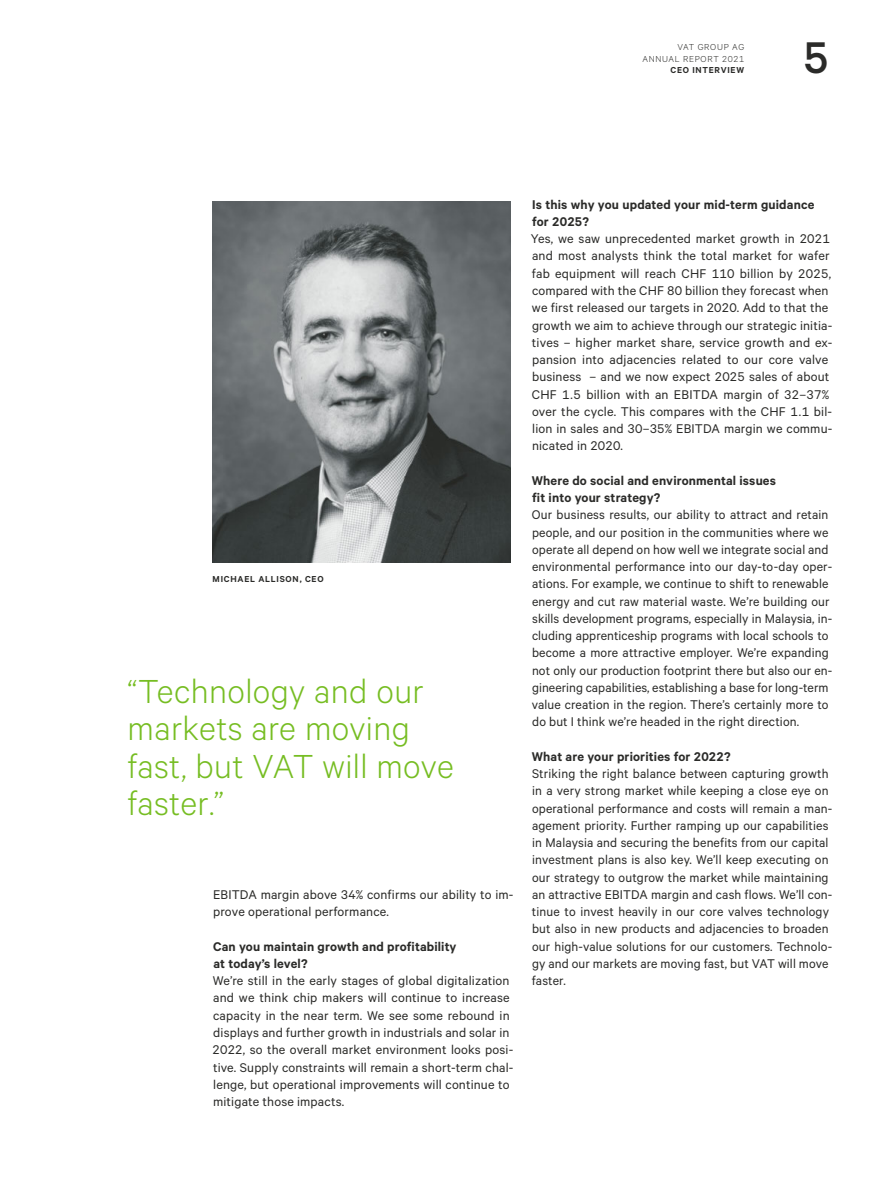
<style>
.page{position:relative;width:893px;height:1191px;background:#fff}
.page>*{position:absolute;margin:0;border:0;box-sizing:border-box;transform-origin:0 0}
.t1{font:500 49.95px "Calibre";color:#2b2b29}
.t2{font:300 37.5px/37.5px "Calibre";letter-spacing:.01em;color:#76bd22}
.t3{font:14.25px/17.2px "Calibre";letter-spacing:.01em;color:#2b2b29}
.t4{font:600 14.25px/17.2px "Calibre";letter-spacing:.01em;color:#2b2b29}
.t5{font:600 9.75px "Calibre";letter-spacing:.08em;color:#2b2b29}
.t6{font:300 9.75px/11.7px "Calibre";letter-spacing:.07em;color:#2b2b29;text-align:right}
</style>
<div class="page">
<img style="left:213px;top:202px;width:297px;height:360px">
<p class="t6" style="left:642px;top:41px;width:103px">VAT GROUP AG<br>ANNUAL REPORT 2021</p>
<p class="t5" style="left:671px;top:64px;width:75px">CEO INTERVIEW</p>
<h1 class="t1" style="left:803px;top:28px;width:27px">5</h1>
<p class="t5" style="left:213px;top:573px;width:113px">MICHAEL ALLISON, CEO</p>
<h2 class="t2" style="left:128px;top:670px;width:328px">“Technology and our markets are moving fast, but VAT will move faster.”</h2>
<p class="t3" style="left:213px;top:885px;width:302px">EBITDA margin above 34% confirms our ability to im&shy;prove operational performance.</p>
<p class="t4" style="left:213px;top:937px;width:245px">Can you maintain growth and profitability at today’s level?</p>
<p class="t3" style="left:213px;top:971px;width:302px">We’re still in the early stages of global digitalization and we think chip makers will continue to increase capacity in the near term. We see some rebound in displays and further growth in industrials and solar in 2022, so the overall market environment looks posi&shy;tive. Supply constraints will remain a short-term chal&shy;lenge, but operational improvements will continue to mitigate those impacts.</p>
<p class="t4" style="left:532px;top:195px;width:284px">Is this why you updated your mid-term guidance for 2025?</p>
<p class="t3" style="left:531px;top:230px;width:303px">Yes, we saw unprecedented market growth in 2021 and most analysts think the total market for wafer fab equipment will reach CHF 110 billion by 2025, compared with the CHF 80 billion they forecast when we first released our targets in 2020. Add to that the growth we aim to achieve through our strategic initia&shy;tives – higher market share, service growth and ex&shy;pansion into adjacencies related to our core valve business – and we now expect 2025 sales of about CHF 1.5 billion with an EBITDA margin of 32–37% over the cycle. This compares with the CHF 1.1 bil&shy;lion in sales and 30–35% EBITDA margin we commu&shy;nicated in 2020.</p>
<p class="t4" style="left:532px;top:471px;width:246px">Where do social and environmental issues fit into your strategy?</p>
<p class="t3" style="left:532px;top:506px;width:302px">Our business results, our ability to attract and retain people, and our position in the communities where we operate all depend on how well we integrate social and environmental performance into our day-to-day oper&shy;ations. For example, we continue to shift to renewable energy and cut raw material waste. We’re building our skills development programs, especially in Malaysia, in&shy;cluding apprenticeship programs with local schools to become a more attractive employer. We’re expanding not only our production footprint there but also our en&shy;gineering capabilities, establishing a base for long-term value creation in the region. There’s certainly more to do but I think we’re headed in the right direction.</p>
<p class="t4" style="left:532px;top:747px;width:200px">What are your priorities for 2022?</p>
<p class="t3" style="left:532px;top:764px;width:302px">Striking the right balance between capturing growth in a very strong market while keeping a close eye on operational performance and costs will remain a man&shy;agement priority. Further ramping up our capabilities in Malaysia and securing the benefits from our capital investment plans is also key. We’ll keep executing on our strategy to outgrow the market while maintaining an attractive EBITDA margin and cash flows. We’ll con&shy;tinue to invest heavily in our core valves technology but also in new products and adjacencies to broaden our high-value solutions for our customers. Technolo&shy;gy and our markets are moving fast, but VAT will move faster.</p>
</div>
